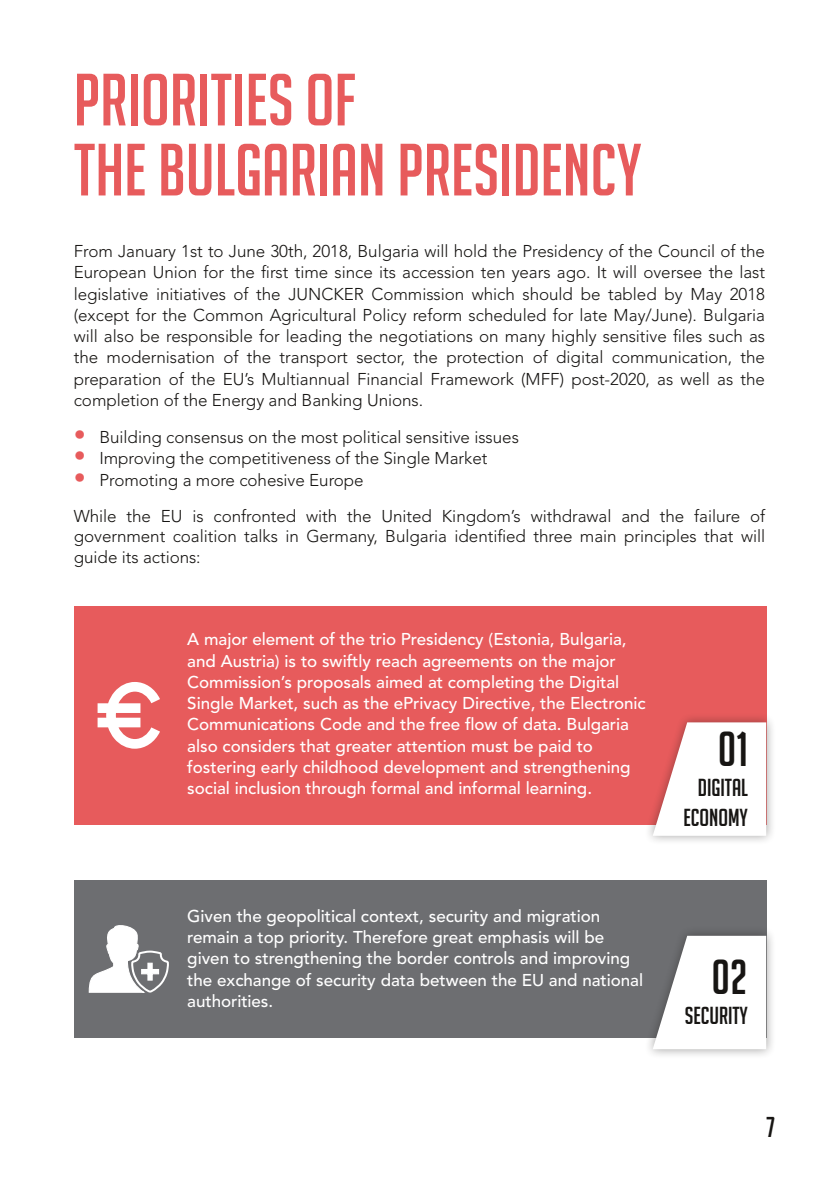
<style>
.page{position:relative;width:840px;height:1191px;background:#fff}
.page>*{position:absolute;margin:0;border:0;box-sizing:border-box;transform-origin:0 0}
.t1{font:72px/70px "Big Noodle Titling";color:#e75b5c}
.t2{font:48px "Big Noodle Titling";color:#171513}
.t3{font:28px "Big Noodle Titling";color:#171513}
.t4{font:24px/30px "Big Noodle Titling";color:#171513;text-align:center}
.t5{font:300 17px/21.2px "Avenir LT Std";letter-spacing:-.005em;color:#171513}
.t6{font:500 17px/21.2px "Avenir LT Std";letter-spacing:-.005em;color:#fff}
.s1{font-size:24px;color:#e75b5c}
</style>
<div class="page">
<div style="left:74px;top:606px;width:691px;height:218px;background:#e75b5c"></div>
<img style="left:642px;top:712px;width:130px;height:129px">
<svg style="left:652px;top:722px;width:113px;height:114px"></svg>
<div style="left:74px;top:880px;width:691px;height:157px;background:#6d6e71"></div>
<img style="left:642px;top:925px;width:130px;height:130px">
<svg style="left:652px;top:935px;width:113px;height:114px"></svg>
<svg style="left:97px;top:682px;width:63px;height:66px"></svg>
<svg style="left:89px;top:925px;width:80px;height:67px"></svg>
<h1 class="t1" style="left:74px;top:65px;width:569px">PRIORITIES OF<br>THE BULGARIAN PRESIDENCY</h1>
<p class="t5" style="left:74px;top:242px;width:692px;text-align:justify">From January 1st to June 30th, 2018, Bulgaria will hold the Presidency of the Council of the European Union for the first time since its accession ten years ago. It will oversee the last legislative initiatives of the JUNCKER Commission which should be tabled by May 2018 (except for the Common Agricultural Policy reform scheduled for late May/June). Bulgaria will also be responsible for leading the negotiations on many highly sensitive files such as the modernisation of the transport sector, the protection of digital communication, the preparation of the EU’s Multiannual Financial Framework (MFF) post-2020, as well as the completion of the Energy and Banking Unions.</p>
<p class="t5" style="left:74px;top:428px;width:446px"><span class="s1">•</span> Building consensus on the most political sensitive issues</p>
<p class="t5" style="left:74px;top:449px;width:415px"><span class="s1">•</span> Improving the competitiveness of the Single Market</p>
<p class="t5" style="left:74px;top:463px;width:692px;line-height:36.4px"><span class="s1">•</span> Promoting a more cohesive Europe<br>While the EU is confronted with the United Kingdom’s withdrawal and the failure of</p>
<p class="t5" style="left:74px;top:528px;width:692px;line-height:20.4px">government coalition talks in Germany, Bulgaria identified three main principles that will guide its actions:</p>
<p class="t6" style="left:187px;top:630px;width:459px">A major element of the trio Presidency (Estonia, Bulgaria, and Austria) is to swiftly reach agreements on the major Commission’s proposals aimed at completing the Digital Single Market, such as the ePrivacy Directive, the Electronic Communications Code and the free flow of data. Bulgaria also considers that greater attention must be paid to fostering early childhood development and strengthening social inclusion through formal and informal learning.</p>
<p class="t6" style="left:187px;top:906px;width:457px">Given the geopolitical context, security and migration remain a top priority. Therefore great emphasis will be given to strengthening the border controls and improving the exchange of security data between the EU and national authorities.</p>
<h2 class="t2" style="left:717px;top:722px;width:32px">01</h2>
<h3 class="t4" style="left:683px;top:772px;width:66px">DIGITAL<br>ECONOMY</h3>
<h2 class="t2" style="left:711px;top:951px;width:38px">02</h2>
<h3 class="t4" style="left:684px;top:1000px;width:65px">SECURITY</h3>
<h3 class="t3" style="left:766px;top:1112px;width:10px">7</h3>
</div>
